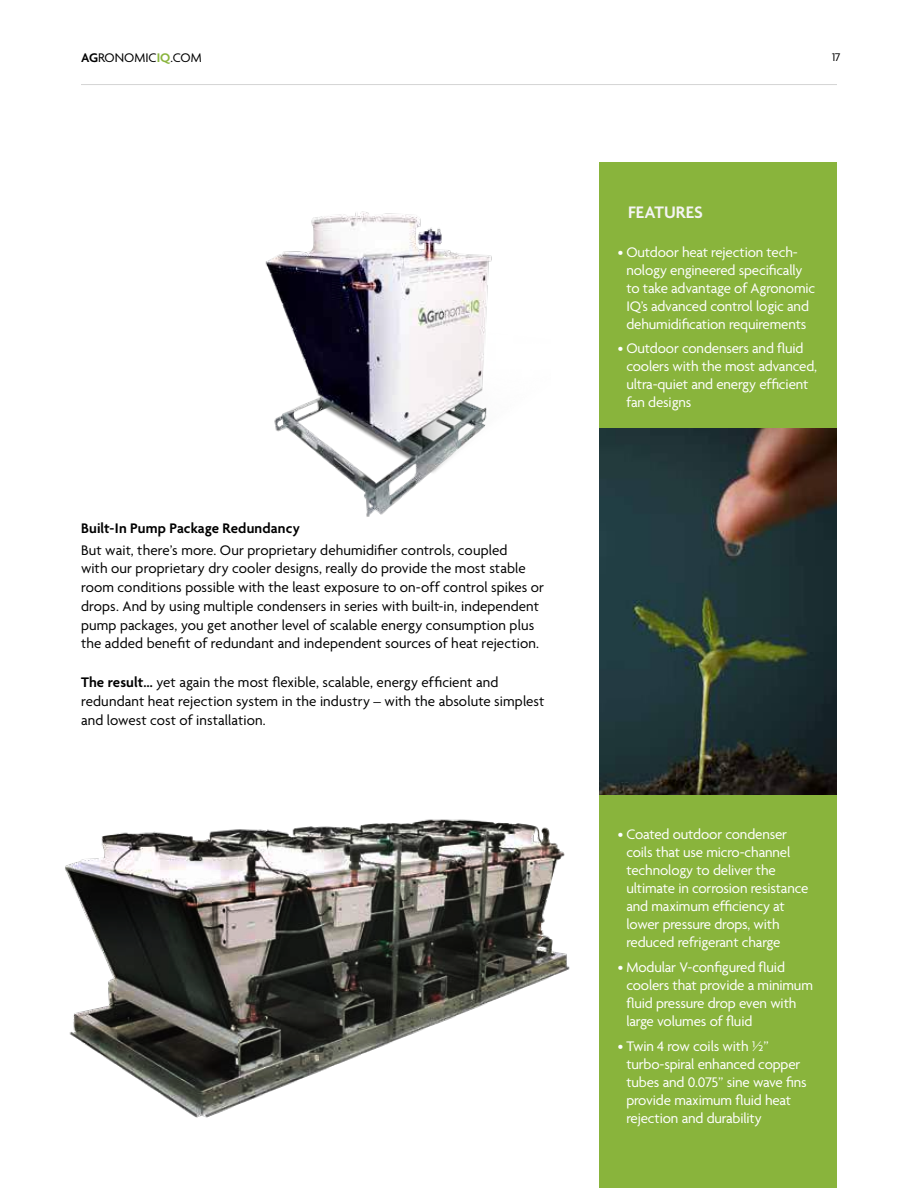
<style>
.page{position:relative;width:918px;height:1188px;background:#fff}
.page>*{position:absolute;margin:0;border:0;box-sizing:border-box;transform-origin:0 0}
.t1{font:600 18px "Agenda";letter-spacing:.01em;color:#f4f4f4}
.t2{font:15px/18px "Agenda";letter-spacing:-.01em;color:#fff}
.t3{font:15px/18.8px "Agenda";letter-spacing:.005em;color:#000}
.t4{font:600 15px "Agenda";letter-spacing:.01em;color:#000}
.t5{font:13.5px "Agenda";color:#000}
.t6{font:12px "Agenda";color:#000}
.s1{font-weight:600}
.s2{font-weight:600;color:#89b43c}
</style>
<div class="page">
<div style="left:599px;top:162px;width:238px;height:1026px;background:#89b43c"></div>
<img style="left:599px;top:428px;width:238px;height:367px">
<hr style="left:81px;top:84px;width:756px;height:1px;background:#d4d4d4">
<img style="left:265px;top:211px;width:227px;height:306px">
<img style="left:65px;top:819px;width:505px;height:299px">
<p class="t5" style="left:81px;top:49px;width:122px"><span class="s1">AG</span>RONOMIC<span class="s2">IQ</span>.COM</p>
<p class="t6" style="left:832px;top:50px;width:10px">17</p>
<p class="t4" style="left:81px;top:520px;width:220px">Built-In Pump Package Redundancy</p>
<p class="t3" style="left:81px;top:540px;width:465px">But wait, there’s more. Our proprietary dehumidifier controls, coupled<br>with our proprietary dry cooler designs, really do provide the most stable room conditions possible with the least exposure to on-off control spikes or drops. And by using multiple condensers in series with built-in, independent pump packages, you get another level of scalable energy consumption plus the added benefit of redundant and independent sources of heat rejection.</p>
<p class="t3" style="left:81px;top:673px;width:465px"><span class="s1">The result…</span> yet again the most flexible, scalable, energy efficient and redundant heat rejection system in the industry – with the absolute simplest and lowest cost of installation.</p>
<p class="t1" style="left:628px;top:203px;width:76px">FEATURES</p>
<p class="t2" style="left:626px;top:243px;width:190px;text-indent:-9px">• Outdoor heat rejection tech&shy;nology engineered specifically to take advantage of Agronomic<br>IQ’s advanced control logic and dehumidification requirements</p>
<p class="t2" style="left:626px;top:339px;width:192px;text-indent:-9px">• Outdoor condensers and fluid coolers with the most advanced, ultra-quiet and energy efficient fan designs</p>
<p class="t2" style="left:626px;top:825px;width:184px;text-indent:-9px">• Coated outdoor condenser coils that use micro-channel technology to deliver the ultimate in corrosion resistance and maximum efficiency at lower pressure drops, with reduced refrigerant charge</p>
<p class="t2" style="left:626px;top:958px;width:188px;text-indent:-9px">• Modular V-configured fluid coolers that provide a minimum fluid pressure drop even with large volumes of fluid</p>
<p class="t2" style="left:626px;top:1037px;width:182px;text-indent:-9px">• Twin 4 row coils with ½” turbo-spiral enhanced copper tubes and 0.075” sine wave fins provide maximum fluid heat rejection and durability</p>
</div>
